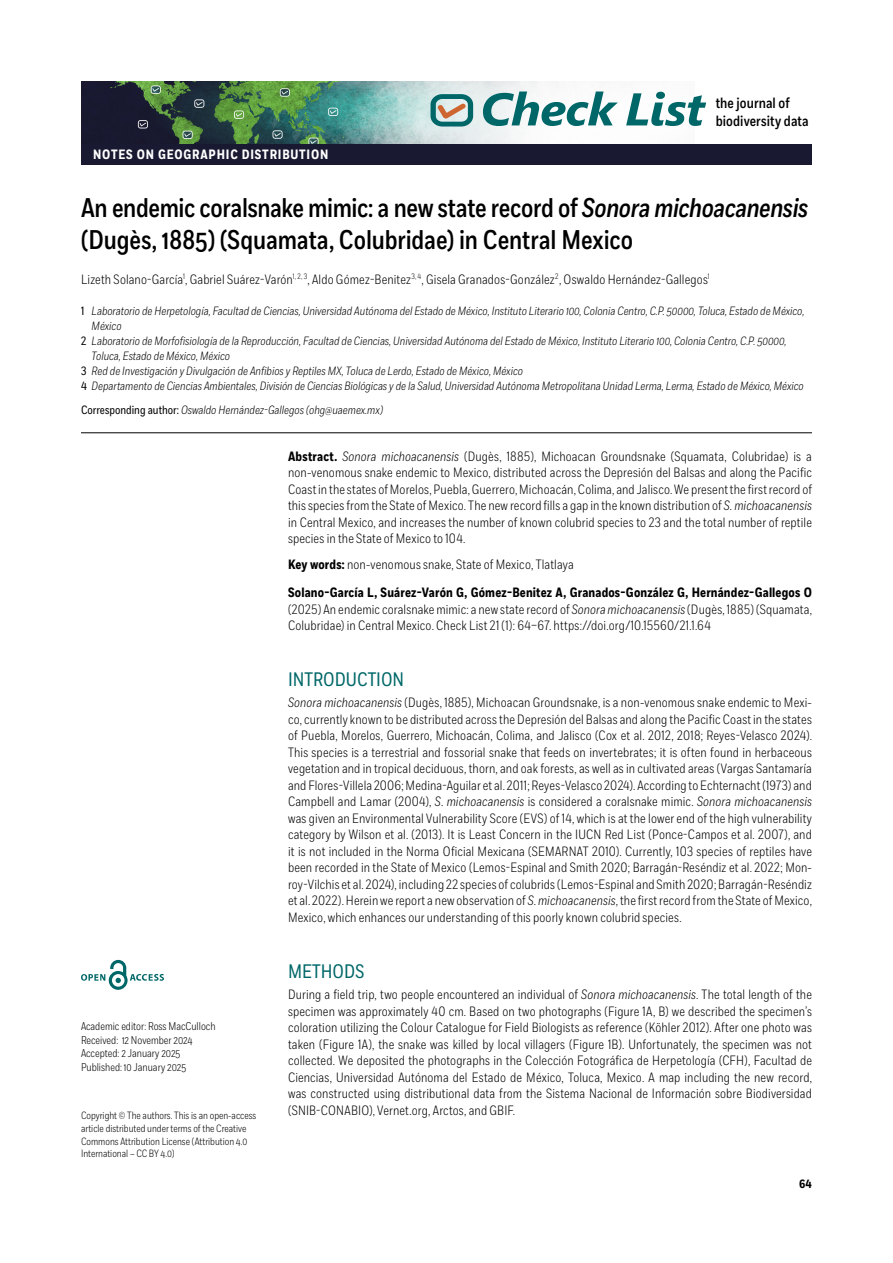
<style>
.page{position:relative;width:893px;height:1263px;background:#fff}
.page>*{position:absolute;margin:0;border:0;box-sizing:border-box;transform-origin:0 0}
.t1{font:500 27px/32.4px "Fort Cond";letter-spacing:-.005em;color:#000}
.t2{font:19.5px "Fort Cond";color:#006768}
.t3{font:500 14.85px/17.9px "Fort Cond";letter-spacing:.005em;color:#000}
.t4{font:300 13.5px/16.5px "Fort Cond";letter-spacing:.01em;color:#000;text-align:justify}
.t5{font:700 13.5px/28.5px "Fort Cond";letter-spacing:.01em;color:#000}
.t6{font:700 13.5px "Fort Cond";letter-spacing:.06em;color:#fff}
.t7{font:italic 300 12px "Fort Cond";color:#000}
.t8{font:700 12px "Fort Cond";color:#000}
.t9{font:300 11.25px/13.5px "Fort Cond";color:#000}
.t10{font:300 10.5px/12.6px "Fort Cond";color:#000}
.s1{font-style:italic}
.s2{font-weight:400;font-style:normal}
.s3{font-weight:700}
.s4{font-weight:300}
</style>
<div class="page">
<img style="left:81px;top:81px;width:582px;height:63px">
<svg style="left:431px;top:94px;width:42px;height:33px"></svg>
<svg style="left:483px;top:92px;width:135px;height:34px"></svg>
<svg style="left:626px;top:92px;width:80px;height:34px"></svg>
<div style="left:81px;top:144px;width:731px;height:21px;background:#191932"></div>
<svg style="left:81px;top:960px;width:83px;height:30px"></svg>
<hr style="left:81px;top:432px;width:731px;height:1px;background:#000">
<p class="t6" style="left:93px;top:146px;width:237px">NOTES ON GEOGRAPHIC DISTRIBUTION</p>
<p class="t3" style="left:716px;top:94px;width:95px">the journal of biodiversity data</p>
<h1 class="t1" style="left:81px;top:192px;width:729px">An endemic coralsnake mimic: a new state record of <span class="s1">Sonora michoacanensis </span>(Dugès, 1885) (Squamata, Colubridae) in Central Mexico</h1>
<p class="t4" style="left:81px;top:271px;width:630px">Lizeth Solano-García<sup>1</sup>, Gabriel Suárez-Varón<sup>1,</sup> <sup>2,</sup> <sup>3</sup>, Aldo Gómez-Benitez<sup>3,</sup> <sup>4</sup>, Gisela Granados-González<sup>2</sup>, Oswaldo Hernández-Gallegos<sup>1</sup></p>
<p class="t7" style="left:81px;top:304px;width:725px"><span class="s2">1</span> Laboratorio de Herpetología, Facultad de Ciencias, Universidad Autónoma del Estado de México, Instituto Literario 100, Colonia Centro, C.P. 50000, Toluca, Estado de México,</p>
<p class="t7" style="left:92px;top:319px;width:31px">México</p>
<p class="t7" style="left:81px;top:334px;width:707px"><span class="s2">2</span> Laboratorio de Morfofisiología de la Reproducción, Facultad de Ciencias, Universidad Autónoma del Estado de México, Instituto Literario 100, Colonia Centro, C.P. 50000,</p>
<p class="t7" style="left:92px;top:349px;width:140px">Toluca, Estado de México, México</p>
<p class="t7" style="left:81px;top:364px;width:443px"><span class="s2">3</span> Red de Investigación y Divulgación de Anfibios y Reptiles MX, Toluca de Lerdo, Estado de México, México</p>
<p class="t7" style="left:81px;top:379px;width:724px"><span class="s2">4</span> Departamento de Ciencias Ambientales, División de Ciencias Biológicas y de la Salud, Universidad Autónoma Metropolitana Unidad Lerma, Lerma, Estado de México, México</p>
<p class="t7" style="left:81px;top:403px;width:304px"><span class="s2">Corresponding author:</span> Oswaldo Hernández-Gallegos (ohg@uaemex.mx)</p>
<p class="t9" style="left:81px;top:1020px;width:136px">Academic editor: Ross MacCulloch<br>Received: 12 November 2024<br>Accepted: 2 January 2025<br>Published: 10 January 2025</p>
<p class="t10" style="left:81px;top:1109px;width:177px">Copyright © The authors. This is an open‑access article distributed under terms of the Creative Commons Attribution License (Attribution 4.0<br>International – CC BY 4.0)</p>
<p class="t4" style="left:288px;top:448px;width:525px"><span class="s3">Abstract.</span> <span class="s1">Sonora michoacanensis</span> (Dugès, 1885), Michoacan Groundsnake (Squamata, Colubridae) is a non-venomous snake endemic to Mexico, distributed across the Depresión del Balsas and along the Pacific Coast in the states of Morelos, Puebla, Guerrero, Michoacán, Colima, and Jalisco. We present the first record of this species from the State of Mexico. The new record fills a gap in the known distribution of <span class="s1">S. michoacanensis </span>in Central Mexico, and increases the number of known colubrid species to 23 and the total number of reptile species in the State of Mexico to 104.</p>
<p class="t5" style="left:288px;top:550px;width:525px">Key words: <span class="s4">non-venomous snake, State of Mexico, Tlatlaya<br></span>Solano-García L, Suárez-Varón G, Gómez-Benitez A, Granados-González G, Hernández-Gallegos O</p>
<p class="t4" style="left:288px;top:601px;width:525px">(2025) An endemic coralsnake mimic: a new state record of <span class="s1">Sonora michoacanensis</span> (Dugès, 1885) (Squamata,<br>Colubridae) in Central Mexico. Check List 21 (1): 64–67. https://doi.org/10.15560/21.1.64</p>
<h2 class="t2" style="left:288px;top:668px;width:118px">INTRODUCTION</h2>
<p class="t4" style="left:288px;top:694px;width:525px"><span class="s1">Sonora michoacanensis</span> (Dugès, 1885), Michoacan Groundsnake, is a non-venomous snake endemic to Mexi‑ co, currently known to be distributed across the Depresión del Balsas and along the Pacific Coast in the states of Puebla, Morelos, Guerrero, Michoacán, Colima, and Jalisco (Cox et al. 2012, 2018; Reyes-Velasco 2024).<br>This species is a terrestrial and fossorial snake that feeds on invertebrates; it is often found in herbaceous vegetation and in tropical deciduous, thorn, and oak forests, as well as in cultivated areas (Vargas Santamaría and Flores-Villela 2006; Medina-Aguilar et al. 2011; Reyes-Velasco 2024). According to Echternacht (1973) and Campbell and Lamar (2004), <span class="s1">S</span>. <span class="s1">michoacanensis</span> is considered a coralsnake mimic. <span class="s1">Sonora michoacanensis </span>was given an Environmental Vulnerability Score (EVS) of 14, which is at the lower end of the high vulnerability category by Wilson et al. (2013). It is Least Concern in the IUCN Red List (Ponce-Campos et al. 2007), and it is not included in the Norma Oficial Mexicana (SEMARNAT 2010). Currently, 103 species of reptiles have been recorded in the State of Mexico (Lemos-Espinal and Smith 2020; Barragán-Reséndiz et al. 2022; Mon‑ roy-Vilchis et al. 2024), including 22 species of colubrids (Lemos-Espinal and Smith 2020; Barragán-Reséndiz et al. 2022). Herein we report a new observation of <span class="s1">S</span>. <span class="s1">michoacanensis</span>, the first record from the State of Mexico, Mexico, which enhances our understanding of this poorly known colubrid species.</p>
<h2 class="t2" style="left:288px;top:960px;width:78px">METHODS</h2>
<p class="t4" style="left:288px;top:986px;width:525px">During a field trip, two people encountered an individual of <span class="s1">Sonora michoacanensis</span>. The total length of the specimen was approximately 40 cm. Based on two photographs (Figure 1A, B) we described the specimen’s coloration utilizing the Colour Catalogue for Field Biologists as reference (Köhler 2012). After one photo was taken (Figure 1A), the snake was killed by local villagers (Figure 1B). Unfortunately, the specimen was not collected. We deposited the photographs in the Colección Fotográfica de Herpetología (CFH), Facultad de Ciencias, Universidad Autónoma del Estado de México, Toluca, Mexico. A map including the new record, was constructed using distributional data from the Sistema Nacional de Información sobre Biodiversidad (SNIB-CONABIO), Vernet.org, Arctos, and GBIF.</p>
<p class="t8" style="left:799px;top:1176px;width:14px">64</p>
</div>
